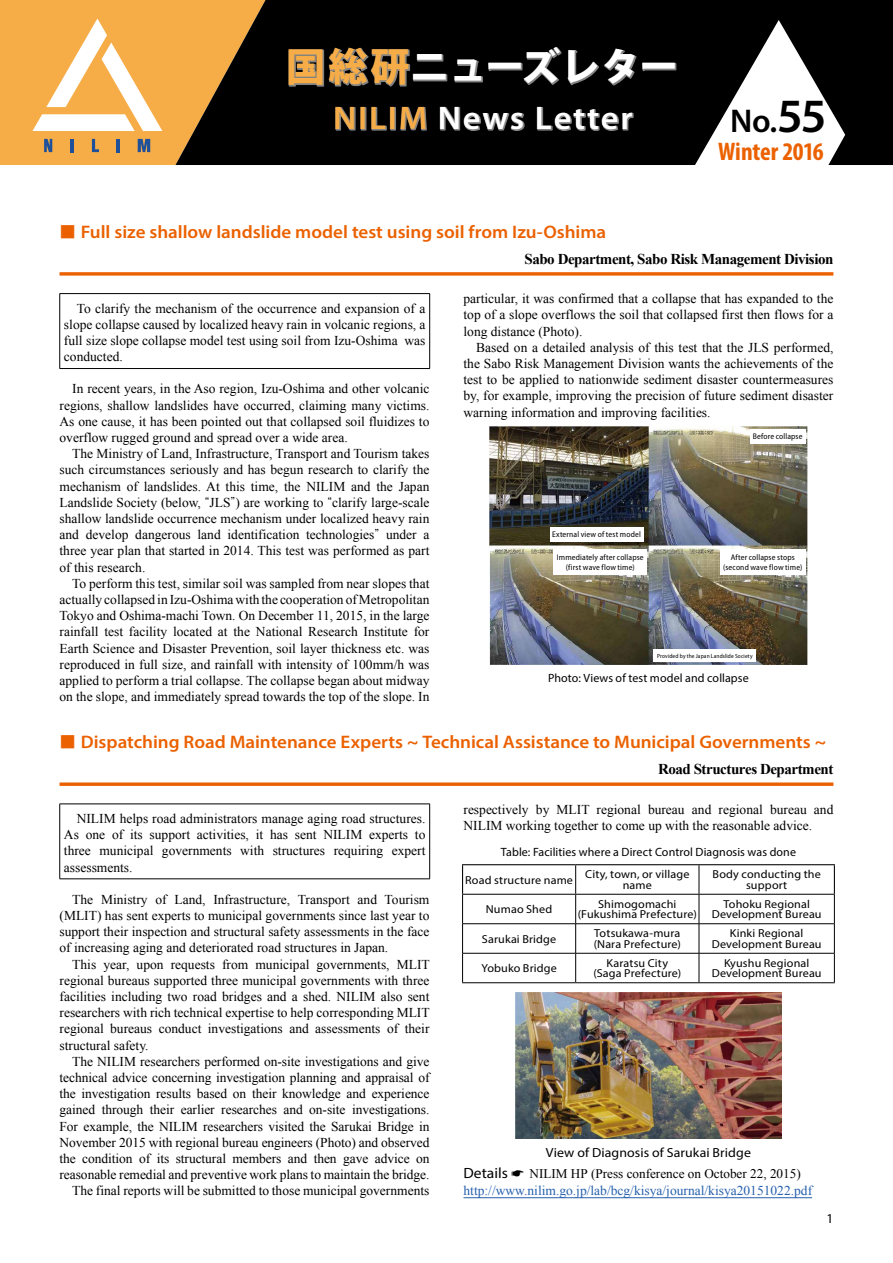
<style>
.page{position:relative;width:893px;height:1263px;background:#fff}
.page>*{position:absolute;margin:0;border:0;box-sizing:border-box;transform-origin:0 0}
.t1{font:39px "Koz Go Pro Heavy 90 msp RKSJ H";letter-spacing:.005em;color:#fff}
.t2{font:600 33px "Myriad Pro";color:#000}
.t3{font:600 32.85px "Myriad Pro";letter-spacing:.05em;color:#fff;scale:1.05 1}
.t4{font:700 condensed 25.5px "Myriad Pro";letter-spacing:-.005em;color:#eb6100}
.t5{font:600 18.15px "Myriad Pro";color:#eb6100;scale:1.05 1}
.t6{font:700 15px "Times New Roman";letter-spacing:-.03em;color:#000}
.t7{font:14.85px "Myriad Pro";color:#000;scale:1.05 1}
.t8{font:13.5px/16.2px "Times New Roman";color:#000;text-align:justify}
.t9{font:13.5px "Times New Roman";color:#2660ad}
.t10{font:13.5px "Myriad Pro";color:#000}
.t11{font:13.2px "Times New Roman";color:#000}
.t12{font:13.2px "Myriad Pro";letter-spacing:.01em;color:#000;scale:1.05 1}
.t13{font:12px "Myriad Pro";letter-spacing:.005em;color:#000}
.t14{font:11.55px/10.5px "Myriad Pro";letter-spacing:.01em;color:#000;text-align:center;scale:1.05 1}
.t15{font:semi-condensed 8.25px/10.5px "Myriad Pro";letter-spacing:.02em;color:#000;text-align:center}
.t16{font:semi-condensed 6px "Myriad Pro";letter-spacing:.02em;color:#000}
.s1{color:#f6ad48}
.s2{font-size:48px}
.s3{font-family:"Koz Go Pro";font-weight:700;font-size:16.5px}
.s4{font-family:"Koz Min Pro"}
</style>
<div class="page">
<div style="left:272px;top:0;width:621px;height:165px;background:#000"></div>
<svg style="left:0;top:0;width:272px;height:165px;background:#c6934e"></svg>
<svg style="left:694px;top:20px;width:151px;height:145px"></svg>
<svg style="left:288px;top:23px;width:389px;height:125px;background:#0d0d0d"></svg>
<svg style="left:60px;top:272px;width:773px;height:4px;background:#ed7825"></svg>
<hr style="left:60px;top:293px;width:370px;height:1px;background:#000">
<hr style="left:59px;top:294px;width:1px;height:74px;background:#000">
<hr style="left:429px;top:294px;width:1px;height:74px;background:#000">
<hr style="left:60px;top:368px;width:370px;height:1px;background:#000">
<img style="left:489px;top:426px;width:319px;height:239px">
<div style="left:550px;top:527px;width:93px;height:15px;background:#fff"></div>
<div style="left:720px;top:549px;width:85px;height:26px;background:#fff"></div>
<div style="left:750px;top:429px;width:55px;height:15px;background:#fff"></div>
<div style="left:654px;top:649px;width:102px;height:13px;background:#fff"></div>
<div style="left:554px;top:549px;width:93px;height:26px;background:#fff"></div>
<svg style="left:60px;top:782px;width:773px;height:4px;background:#ed7825"></svg>
<hr style="left:60px;top:804px;width:370px;height:1px;background:#000">
<hr style="left:59px;top:804px;width:1px;height:75px;background:#000">
<hr style="left:429px;top:804px;width:1px;height:75px;background:#000">
<hr style="left:60px;top:878px;width:370px;height:1px;background:#000">
<hr style="left:463px;top:1197px;width:349px;height:1px;background:#2660ad">
<hr style="left:462px;top:864px;width:114px;height:1px;background:#000">
<hr style="left:576px;top:864px;width:123px;height:1px;background:#000">
<hr style="left:699px;top:864px;width:136px;height:1px;background:#000">
<hr style="left:463px;top:923px;width:113px;height:1px;background:#000">
<hr style="left:576px;top:923px;width:123px;height:1px;background:#000">
<hr style="left:699px;top:923px;width:135px;height:1px;background:#000">
<hr style="left:463px;top:953px;width:113px;height:1px;background:#000">
<hr style="left:576px;top:953px;width:123px;height:1px;background:#000">
<svg style="left:575px;top:865px;width:1px;height:117px"></svg>
<hr style="left:699px;top:953px;width:135px;height:1px;background:#000">
<svg style="left:699px;top:865px;width:1px;height:117px"></svg>
<hr style="left:462px;top:894px;width:114px;height:1px;background:#000">
<hr style="left:576px;top:894px;width:123px;height:1px;background:#000">
<hr style="left:699px;top:894px;width:136px;height:1px;background:#000">
<svg style="left:462px;top:865px;width:1px;height:117px"></svg>
<svg style="left:834px;top:865px;width:1px;height:117px"></svg>
<hr style="left:462px;top:982px;width:114px;height:1px;background:#000">
<hr style="left:576px;top:982px;width:123px;height:1px;background:#000">
<hr style="left:699px;top:982px;width:136px;height:1px;background:#000">
<img style="left:516px;top:993px;width:265px;height:145px">
<h1 class="t1" style="left:286px;top:42px;width:394px"><span class="s1">国総研</span>ニューズレター</h1>
<h3 class="t3" style="left:333px;top:97px;width:287px"><span class="s1">NILIM</span> News Letter</h3>
<h2 class="t2" style="left:730px;top:100px;width:98px">No.<span class="s2">55</span></h2>
<h3 class="t4" style="left:718px;top:135px;width:107px">Winter 2016</h3>
<h3 class="t5" style="left:60px;top:220px;width:522px"><span class="s3">■</span> Full size shallow landslide model test using soil from Izu-Oshima</h3>
<p class="t6" style="left:524px;top:248px;width:310px">Sabo Department, Sabo Risk Management Division</p>
<p class="t8" style="left:64px;top:300px;width:363px;text-indent:13px">To clarify the mechanism of the occurrence and expansion of a slope collapse caused by localized heavy rain in volcanic regions, a full size slope collapse model test using soil from Izu-Oshima was conducted.</p>
<p class="t8" style="left:60px;top:381px;width:371px;text-indent:13px">In recent years, in the Aso region, Izu-Oshima and other volcanic regions, shallow landslides have occurred, claiming many victims.<br>As one cause, it has been pointed out that collapsed soil fluidizes to overflow rugged ground and spread over a wide area.</p>
<p class="t8" style="left:60px;top:445px;width:371px;text-indent:13px">The Ministry of Land, Infrastructure, Transport and Tourism takes such circumstances seriously and has begun research to clarify the mechanism of landslides. At this time, the NILIM and the Japan Landslide Society (below, <span class="s4">“</span>JLS<span class="s4">”</span>) are working to <span class="s4">“</span>clarify large-scale shallow landslide occurrence mechanism under localized heavy rain and develop dangerous land identification technologies<span class="s4">”</span> under a three year plan that started in 2014. This test was performed as part of this research.</p>
<p class="t8" style="left:60px;top:575px;width:371px;text-indent:13px">To perform this test, similar soil was sampled from near slopes that actually collapsed in Izu-Oshima with the cooperation of Metropolitan Tokyo and Oshima-machi Town. On December 11, 2015, in the large rainfall test facility located at the National Research Institute for Earth Science and Disaster Prevention, soil layer thickness etc. was reproduced in full size, and rainfall with intensity of 100mm/h was applied to perform a trial collapse. The collapse began about midway on the slope, and immediately spread towards the top of the slope. In</p>
<p class="t8" style="left:463px;top:290px;width:371px">particular, it was confirmed that a collapse that has expanded to the top of a slope overflows the soil that collapsed first then flows for a long distance (Photo).</p>
<p class="t8" style="left:463px;top:339px;width:371px;text-indent:13px">Based on a detailed analysis of this test that the JLS performed, the Sabo Risk Management Division wants the achievements of the test to be applied to nationwide sediment disaster countermeasures by, for example, improving the precision of future sediment disaster warning information and improving facilities.</p>
<p class="t15" style="left:753px;top:431px;width:51px">Before collapse</p>
<p class="t15" style="left:552px;top:529px;width:90px">External view of test model</p>
<p class="t15" style="left:557px;top:552px;width:88px">Immediately after collapse (first wave flow time)</p>
<p class="t15" style="left:723px;top:552px;width:81px">After collapse stops (second wave flow time)</p>
<p class="t16" style="left:657px;top:652px;width:97px">Provided by the Japan Landslide Society</p>
<p class="t13" style="left:548px;top:671px;width:202px">Photo: Views of test model and collapse</p>
<h3 class="t5" style="left:60px;top:731px;width:732px"><span class="s3">■</span> Dispatching Road Maintenance Experts ~ Technical Assistance to Municipal Governments ~</h3>
<p class="t6" style="left:658px;top:758px;width:177px">Road Structures Department</p>
<p class="t8" style="left:64px;top:810px;width:363px;text-indent:13px">NILIM helps road administrators manage aging road structures.<br>As one of its support activities, it has sent NILIM experts to three municipal governments with structures requiring expert assessments.</p>
<p class="t8" style="left:60px;top:891px;width:371px;text-indent:13px">The Ministry of Land, Infrastructure, Transport and Tourism (MLIT) has sent experts to municipal governments since last year to support their inspection and structural safety assessments in the face of increasing aging and deteriorated road structures in Japan.</p>
<p class="t8" style="left:60px;top:956px;width:372px;text-indent:13px">This year, upon requests from municipal governments, MLIT regional bureaus supported three municipal governments with three facilities including two road bridges and a shed. NILIM also sent researchers with rich technical expertise to help corresponding MLIT regional bureaus conduct investigations and assessments of their structural safety.</p>
<p class="t8" style="left:60px;top:1053px;width:372px;text-align:right">The NILIM researchers performed on-site investigations and give technical advice concerning investigation planning and appraisal of the investigation results based on their knowledge and experience gained through their earlier researches and on-site investigations.<br>For example, the NILIM researchers visited the Sarukai Bridge in November 2015 with regional bureau engineers (Photo) and observed the condition of its structural members and then gave advice on reasonable remedial and preventive work plans to maintain the bridge.<br>The final reports will be submitted to those municipal governments</p>
<p class="t8" style="left:463px;top:801px;width:371px">respectively by MLIT regional bureau and regional bureau and<br>NILIM working together to come up with the reasonable advice.</p>
<p class="t13" style="left:501px;top:844px;width:297px">Table: Facilities where a Direct Control Diagnosis was done</p>
<p class="t14" style="left:465px;top:874px;width:104px">Road structure name</p>
<p class="t14" style="left:585px;top:869px;width:101px">City, town, or village name</p>
<p class="t14" style="left:713px;top:869px;width:105px">Body conducting the support</p>
<p class="t14" style="left:486px;top:904px;width:65px">Numao Shed</p>
<p class="t14" style="left:578px;top:898px;width:115px">Shimogomachi (Fukushima Prefecture)</p>
<p class="t14" style="left:712px;top:898px;width:106px">Tohoku Regional<br>Development Bureau</p>
<p class="t14" style="left:482px;top:933px;width:72px">Sarukai Bridge</p>
<p class="t14" style="left:594px;top:928px;width:85px;text-align:left">Totsukawa-mura (Nara Prefecture)</p>
<p class="t14" style="left:712px;top:928px;width:106px">Kinki Regional<br>Development Bureau</p>
<p class="t14" style="left:481px;top:963px;width:73px">Yobuko Bridge</p>
<p class="t14" style="left:593px;top:957px;width:85px">Karatsu City (Saga Prefecture)</p>
<p class="t14" style="left:712px;top:957px;width:106px">Kyushu Regional<br>Development Bureau</p>
<p class="t12" style="left:546px;top:1144px;width:197px">View of Diagnosis of Sarukai Bridge</p>
<p class="t7" style="left:463px;top:1164px;width:44px">Details</p>
<p class="t11" style="left:529px;top:1165px;width:273px">NILIM HP (Press conference on October 22, 2015)</p>
<p class="t9" style="left:463px;top:1181px;width:350px">http://www.nilim.go.jp/lab/bcg/kisya/journal/kisya20151022.pdf</p>
<p class="t10" style="left:826px;top:1210px;width:8px">1</p>
</div>
